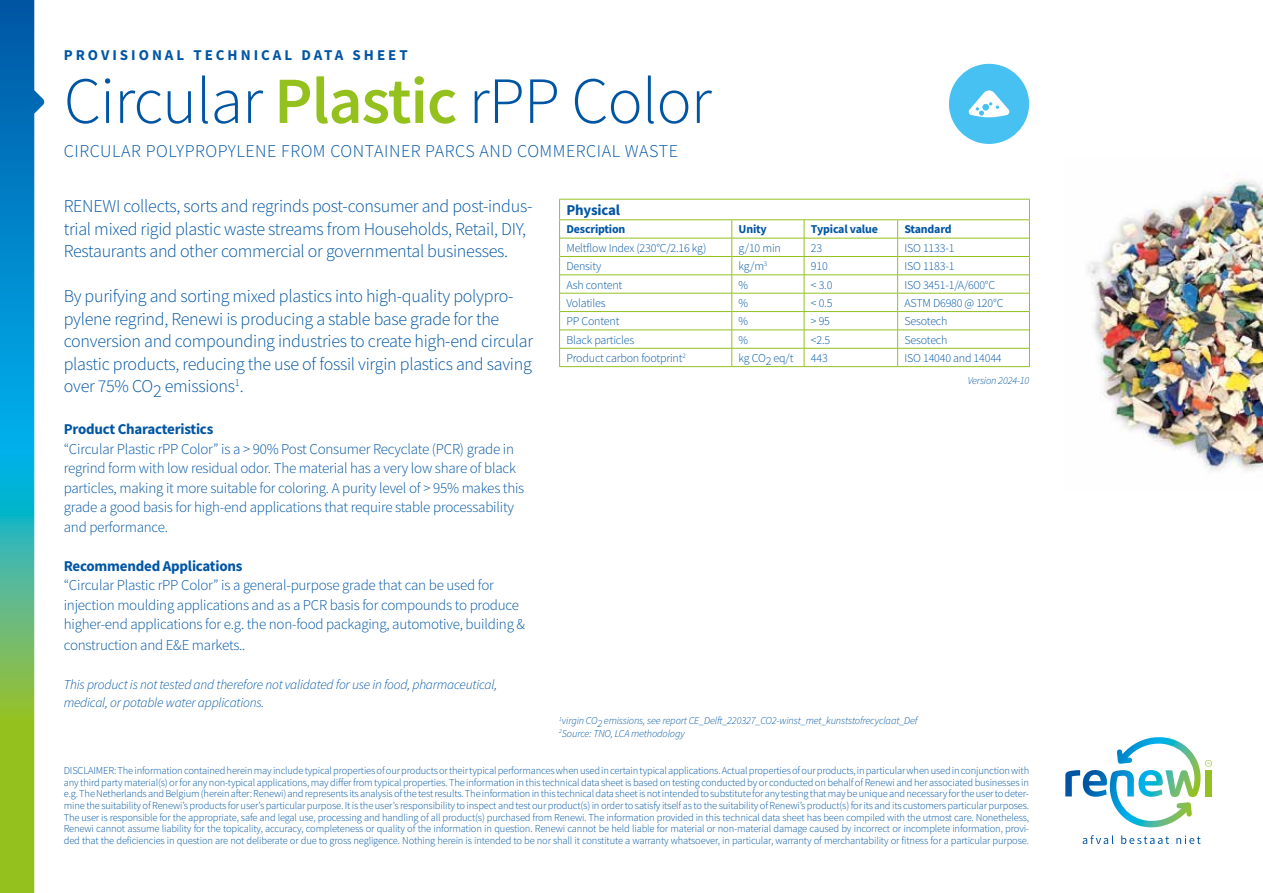
<style>
.page{position:relative;width:1263px;height:893px;background:#fff}
.page>*{position:absolute;margin:0;border:0;box-sizing:border-box;transform-origin:0 0}
.t1{font:300 66px "Source Sans Pro";letter-spacing:-.015em;color:#0055a3}
.t2{font:300 18px/22.5px "Source Sans Pro";letter-spacing:-.015em;color:#0055a3}
.t3{font:300 18px "Source Sans Pro";letter-spacing:.03em;color:#0055a3}
.t4{font:300 15px/19.5px "Source Sans Pro";letter-spacing:-.015em;color:#0055a3}
.t5{font:700 15px "Source Sans Pro";letter-spacing:-.015em;color:#0055a3}
.t6{font:700 15px "Source Sans Pro";letter-spacing:.2em;color:#0055a3}
.t7{font:italic 300 13.5px/18px "Source Sans Pro";letter-spacing:-.015em;color:#0055a3}
.t8{font:300 12px "Source Sans Pro";letter-spacing:-.015em;color:#0055a3}
.t9{font:700 12px "Source Sans Pro";letter-spacing:-.015em;color:#0055a3}
.t10{font:300 10.5px/11.7px "Source Sans Pro";letter-spacing:-.015em;color:#0055a3;text-align:justify}
.t11{font:italic 300 10.5px/12.6px "Source Sans Pro";letter-spacing:-.015em;color:#0055a3}
.s1{font-weight:600;color:#95c11f}
</style>
<div class="page">
<svg style="left:0;top:0;width:45px;height:893px"></svg>
<div style="left:949px;top:64px;width:80px;height:80px;background:#47c1f1;border-radius:50%"></div>
<svg style="left:968px;top:90px;width:42px;height:27px"></svg>
<svg style="left:1083px;top:835px;width:30px;height:9px"></svg>
<svg style="left:1121px;top:835px;width:48px;height:9px"></svg>
<svg style="left:1176px;top:836px;width:24px;height:8px"></svg>
<svg style="left:1065px;top:737px;width:147px;height:91px"></svg>
<svg style="left:731px;top:220px;width:1px;height:146px"></svg>
<svg style="left:804px;top:220px;width:1px;height:146px"></svg>
<svg style="left:897px;top:220px;width:1px;height:146px"></svg>
<hr style="left:560px;top:238px;width:172px;height:1px;background:#95c11f">
<hr style="left:732px;top:238px;width:72px;height:1px;background:#95c11f">
<hr style="left:804px;top:238px;width:94px;height:1px;background:#95c11f">
<hr style="left:898px;top:238px;width:131px;height:1px;background:#95c11f">
<hr style="left:560px;top:256px;width:172px;height:1px;background:#95c11f">
<hr style="left:732px;top:256px;width:72px;height:1px;background:#95c11f">
<hr style="left:804px;top:256px;width:94px;height:1px;background:#95c11f">
<hr style="left:898px;top:256px;width:131px;height:1px;background:#95c11f">
<hr style="left:560px;top:275px;width:172px;height:1px;background:#95c11f">
<hr style="left:732px;top:275px;width:72px;height:1px;background:#95c11f">
<hr style="left:804px;top:275px;width:94px;height:1px;background:#95c11f">
<hr style="left:898px;top:275px;width:131px;height:1px;background:#95c11f">
<hr style="left:560px;top:293px;width:172px;height:1px;background:#95c11f">
<hr style="left:732px;top:293px;width:72px;height:1px;background:#95c11f">
<hr style="left:804px;top:293px;width:94px;height:1px;background:#95c11f">
<hr style="left:898px;top:293px;width:131px;height:1px;background:#95c11f">
<hr style="left:560px;top:311px;width:172px;height:1px;background:#95c11f">
<hr style="left:732px;top:311px;width:72px;height:1px;background:#95c11f">
<hr style="left:804px;top:311px;width:94px;height:1px;background:#95c11f">
<hr style="left:898px;top:311px;width:131px;height:1px;background:#95c11f">
<hr style="left:560px;top:330px;width:172px;height:1px;background:#95c11f">
<hr style="left:732px;top:330px;width:72px;height:1px;background:#95c11f">
<hr style="left:804px;top:330px;width:94px;height:1px;background:#95c11f">
<hr style="left:898px;top:330px;width:131px;height:1px;background:#95c11f">
<hr style="left:559px;top:366px;width:173px;height:1px;background:#95c11f">
<hr style="left:732px;top:366px;width:72px;height:1px;background:#95c11f">
<hr style="left:804px;top:366px;width:94px;height:1px;background:#95c11f">
<hr style="left:898px;top:366px;width:132px;height:1px;background:#95c11f">
<hr style="left:559px;top:199px;width:173px;height:1px;background:#95c11f">
<svg style="left:559px;top:200px;width:1px;height:166px"></svg>
<hr style="left:732px;top:199px;width:72px;height:1px;background:#95c11f">
<hr style="left:804px;top:199px;width:94px;height:1px;background:#95c11f">
<hr style="left:898px;top:199px;width:132px;height:1px;background:#95c11f">
<svg style="left:1029px;top:200px;width:1px;height:166px"></svg>
<hr style="left:559px;top:219px;width:173px;height:1px;background:#95c11f">
<hr style="left:732px;top:219px;width:72px;height:1px;background:#95c11f">
<hr style="left:804px;top:219px;width:94px;height:1px;background:#95c11f">
<hr style="left:898px;top:219px;width:132px;height:1px;background:#95c11f">
<hr style="left:560px;top:348px;width:172px;height:1px;background:#95c11f">
<hr style="left:732px;top:348px;width:72px;height:1px;background:#95c11f">
<hr style="left:804px;top:348px;width:94px;height:1px;background:#95c11f">
<hr style="left:898px;top:348px;width:131px;height:1px;background:#95c11f">
<img style="left:1087px;top:179px;width:176px;height:292px">
<h3 class="t6" style="left:64px;top:45px;width:345px">PROVISIONAL TECHNICAL DATA SHEET</h3>
<h1 class="t1" style="left:64px;top:61px;width:649px">Circular <span class="s1">Plastic</span> rPP Color</h1>
<h2 class="t3" style="left:64px;top:140px;width:616px">CIRCULAR POLYPROPYLENE FROM CONTAINER PARCS AND COMMERCIAL WASTE</h2>
<h2 class="t2" style="left:64px;top:195px;width:470px">RENEWI collects, sorts and regrinds post-consumer and post-indus&shy;trial mixed rigid plastic waste streams from Households, Retail, DIY,<br>Restaurants and other commercial or governmental businesses.</h2>
<p class="t2" style="left:64px;top:285px;width:471px">By purifying and sorting mixed plastics into high-quality polypro&shy;pylene regrind, Renewi is producing a stable base grade for the conversion and compounding industries to create high-end circular plastic products, reducing the use of fossil virgin plastics and saving over 75% CO2 emissions<sup>1</sup>.</p>
<h3 class="t5" style="left:64px;top:419px;width:151px">Product Characteristics</h3>
<p class="t4" style="left:64px;top:439px;width:462px">“Circular Plastic rPP Color” is a &gt; 90% Post Consumer Recyclate (PCR) grade in regrind form with low residual odor. The material has a very low share of black particles, making it more suitable for coloring. A purity level of &gt; 95% makes this grade a good basis for high-end applications that require stable processability and performance.</p>
<h3 class="t5" style="left:64px;top:556px;width:180px">Recommended Applications</h3>
<h3 class="t4" style="left:64px;top:576px;width:463px">“Circular Plastic rPP Color” is a general-purpose grade that can be used for injection moulding applications and as a PCR basis for compounds to produce higher-end applications for e.g. the non-food packaging, automotive, building &amp;</h3>
<h3 class="t4" style="left:64px;top:636px;width:183px">construction and E&amp;E markets..</h3>
<p class="t7" style="left:64px;top:676px;width:435px">This product is not tested and therefore not validated for use in food, pharmaceutical, medical, or potable water applications.</p>
<h3 class="t5" style="left:566px;top:200px;width:55px">Physical</h3>
<p class="t9" style="left:566px;top:221px;width:61px">Description</p>
<p class="t9" style="left:739px;top:221px;width:30px">Unity</p>
<p class="t9" style="left:811px;top:221px;width:69px">Typical value</p>
<p class="t9" style="left:904px;top:221px;width:49px">Standard</p>
<p class="t8" style="left:566px;top:240px;width:142px">Meltflow Index (230°C/2.16 kg)</p>
<p class="t8" style="left:739px;top:240px;width:44px">g/10 min</p>
<p class="t8" style="left:811px;top:240px;width:13px">23</p>
<p class="t8" style="left:904px;top:240px;width:52px">ISO 1133-1</p>
<p class="t8" style="left:566px;top:259px;width:36px">Density</p>
<p class="t8" style="left:739px;top:259px;width:30px">kg/m<sup>3</sup></p>
<p class="t8" style="left:811px;top:259px;width:18px">910</p>
<p class="t8" style="left:904px;top:259px;width:52px">ISO 1183-1</p>
<p class="t8" style="left:566px;top:277px;width:57px">Ash content</p>
<p class="t8" style="left:739px;top:277px;width:11px">%</p>
<p class="t8" style="left:811px;top:277px;width:23px">&lt; 3.0</p>
<p class="t8" style="left:904px;top:277px;width:92px">ISO 3451-1/A/600°C</p>
<p class="t8" style="left:566px;top:296px;width:41px">Volatiles</p>
<p class="t8" style="left:739px;top:296px;width:11px">%</p>
<p class="t8" style="left:811px;top:296px;width:23px">&lt; 0.5</p>
<p class="t8" style="left:904px;top:296px;width:100px">ASTM D6980 @ 120°C</p>
<p class="t8" style="left:566px;top:314px;width:55px">PP Content</p>
<p class="t8" style="left:739px;top:314px;width:11px">%</p>
<p class="t8" style="left:811px;top:314px;width:21px">&gt; 95</p>
<p class="t8" style="left:904px;top:314px;width:45px">Sesotech</p>
<p class="t8" style="left:566px;top:332px;width:69px">Black particles</p>
<p class="t8" style="left:739px;top:332px;width:11px">%</p>
<p class="t8" style="left:811px;top:332px;width:21px">&lt;2.5</p>
<p class="t8" style="left:904px;top:332px;width:45px">Sesotech</p>
<p class="t8" style="left:566px;top:351px;width:121px">Product carbon footprint<sup>2</sup></p>
<p class="t8" style="left:739px;top:351px;width:56px">kg CO2 eq/t</p>
<p class="t8" style="left:811px;top:351px;width:18px">443</p>
<p class="t8" style="left:904px;top:351px;width:99px">ISO 14040 and 14044</p>
<p class="t11" style="left:968px;top:374px;width:63px">Version 2024-10</p>
<p class="t11" style="left:559px;top:714px;width:360px"><sup>1</sup>virgin CO2 emissions, see report CE_Delft_220327_CO2-winst_met_kunststofrecyclaat_Def<br><sup>2</sup>Source: TNO, LCA methodology</p>
<p class="t10" style="left:64px;top:764px;width:967px">DISCLAIMER: The information contained herein may include typical properties of our products or their typical performances when used in certain typical applications. Actual properties of our products, in particular when used in conjunction with any third party material(s) or for any non-typical applications, may differ from typical properties. The information in this technical data sheet is based on testing conducted by or conducted on behalf of Renewi and her associated businesses in e.g. The Netherlands and Belgium (herein after: Renewi) and represents its analysis of the test results. The information in this technical data sheet is not intended to substitute for any testing that may be unique and necessary for the user to deter&shy;mine the suitability of Renewi’s products for user’s particular purpose. It is the user’s responsibility to inspect and test our product(s) in order to satisfy itself as to the suitability of Renewi’s product(s) for its and its customers particular purposes.<br>The user is responsible for the appropriate, safe and legal use, processing and handling of all product(s) purchased from Renewi. The information provided in this technical data sheet has been compiled with the utmost care. Nonetheless, Renewi cannot assume liability for the topicality, accuracy, completeness or quality of the information in question. Renewi cannot be held liable for material or non-material damage caused by incorrect or incomplete information, provi&shy;ded that the deficiencies in question are not deliberate or due to gross negligence. Nothing herein is intended to be nor shall it constitute a warranty whatsoever, in particular, warranty of merchantability or fitness for a particular purpose.</p>
</div>
